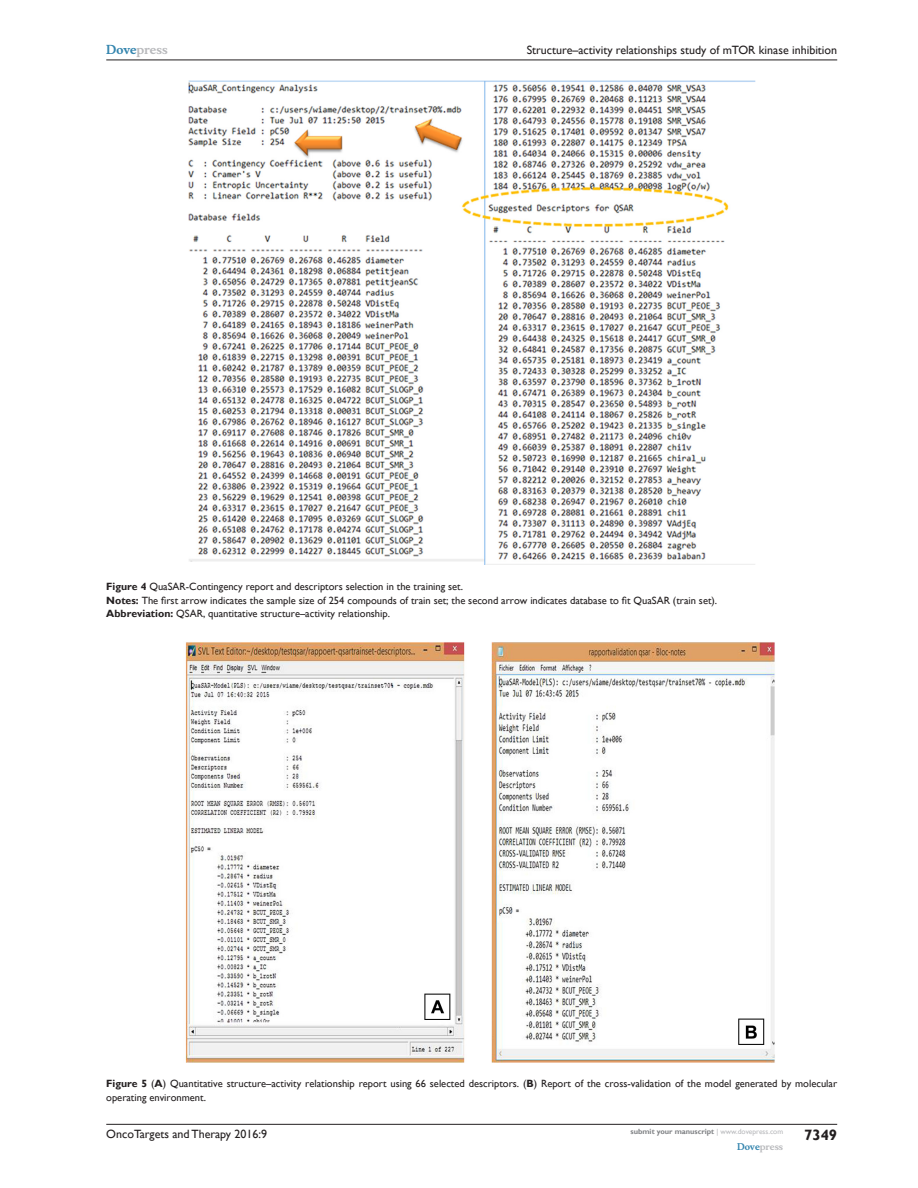
<style>
.page{position:relative;width:918px;height:1188px;background:#fff}
.page>*{position:absolute;margin:0;border:0;box-sizing:border-box;transform-origin:0 0}
.t1{font:700 15px "Gill Sans";color:#231f20}
.t2{font:12px "Gill Sans";color:#231f20}
.t3{font:700 12px "Musee";color:#b8b9bc}
.FigC{font:10.5px/13.5px "Gill Sans";color:#231f20}
.FigSNRI{font:10.5px "Gill Sans";color:#231f20}
.t4{font:700 9px "Musee";color:#b8b9bc}
.t5{font:700 7.5px "Gill Sans";color:#808285}
.s1{color:#3485ae}
.s2{font-weight:700}
.s3{font-weight:400;color:#b8b9bc}
</style>
<div class="page">
<hr style="left:106px;top:1124px;width:731px;height:1px;background:#231f20">
<hr style="left:106px;top:60px;width:731px;height:1px;background:#231f20">
<img style="left:188px;top:81px;width:567px;height:484px">
<img style="left:185px;top:642px;width:590px;height:421px">
<p class="t3" style="left:106px;top:43px;width:63px"><span class="s1">Dove</span>press</p>
<p class="t2" style="left:527px;top:43px;width:312px">Structure–activity relationships study of mTOR kinase inhibition</p>
<p class="FigC" style="left:106px;top:580px;width:358px"><span class="s2">Figure 4</span> QuaSAR-Contingency report and descriptors selection in the training set.</p>
<p class="FigSNRI" style="left:106px;top:594px;width:612px"><span class="s2">Notes:</span> The first arrow indicates the sample size of 254 compounds of train set; the second arrow indicates database to fit QuaSAR (train set).</p>
<p class="FigSNRI" style="left:106px;top:607px;width:285px"><span class="s2">Abbreviation:</span> QSAR, quantitative structure–activity relationship.</p>
<p class="FigC" style="left:106px;top:1077px;width:732px"><span class="s2">Figure 5</span> (<span class="s2">A</span>) Quantitative structure–activity relationship report using 66 selected descriptors. (<span class="s2">B</span>) Report of the cross-validation of the model generated by molecular operating environment.</p>
<p class="t2" style="left:106px;top:1127px;width:162px">OncoTargets and Therapy 2016:9</p>
<p class="t5" style="left:631px;top:1127px;width:154px">submit your manuscript <span class="s3">| www.dovepress.com</span></p>
<p class="t4" style="left:737px;top:1141px;width:48px"><span class="s1">Dove</span>press</p>
<h1 class="t1" style="left:804px;top:1126px;width:35px">7349</h1>
</div>
